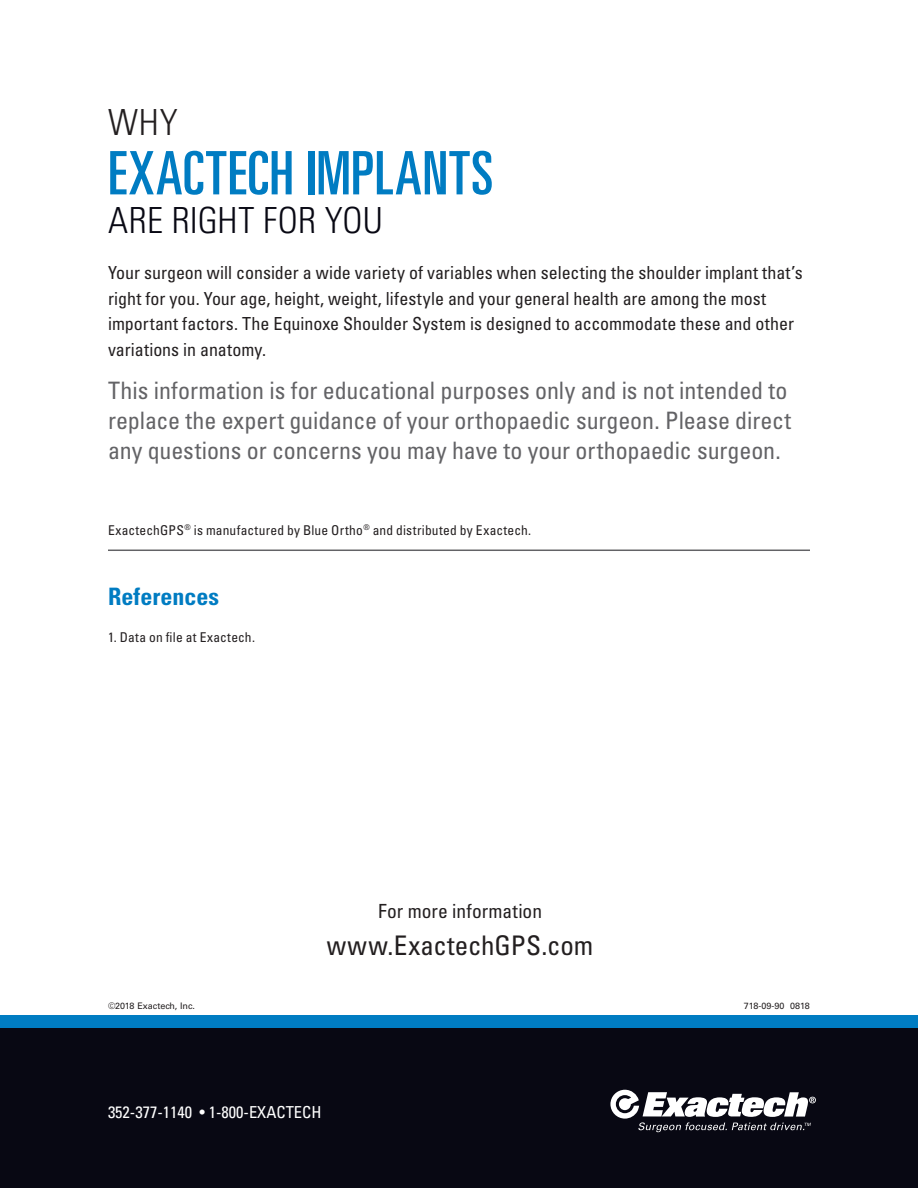
<style>
.page{position:relative;width:918px;height:1188px;background:#fff}
.page>*{position:absolute;margin:0;border:0;box-sizing:border-box;transform-origin:0 0}
.t1{font:ultra-condensed 60px "Univers LT Std";letter-spacing:.015em;color:#007cc2}
.t2{font:300 condensed 36px "Univers LT Std";letter-spacing:.005em;color:#080813}
.Headline_Inside{font:300 condensed 36px "Univers LT Std";color:#231f20}
.GetBackToWhatYouLove{font:condensed 27px "Univers LT Std";color:#231f20}
.Body_Text_Intro_Para{font:condensed 24px/30px "Univers LT Std";letter-spacing:-.005em;color:#636366}
.References_Subhead{font:700 condensed 24px "Univers LT Std";color:#007cc2}
.For_More_Info{font:condensed 19.5px "Univers LT Std";color:#231f20}
.Body_Text{font:condensed 18px/25.5px "Univers LT Std";color:#231f20}
.Corp_Ph_____Web{font:condensed 16.5px "Univers LT Std";color:#fff}
.References{font:condensed 13.5px "Univers LT Std";letter-spacing:.015em;color:#231f20}
.Copyright_-_Doc{font:9px "Univers LT Std";color:#231f20}
</style>
<div class="page">
<div style="left:0;top:1022px;width:918px;height:166px;background:#080813"></div>
<div style="left:0;top:1015px;width:918px;height:13px;background:#007cc2"></div>
<hr style="left:108px;top:550px;width:702px;height:1px;background:#636366">
<svg style="left:610px;top:1090px;width:206px;height:42px"></svg>
<p class="Headline_Inside" style="left:108px;top:101px;width:71px">WHY</p>
<p class="t1" style="left:108px;top:139px;width:387px">EXACTECH IMPLANTS</p>
<p class="t2" style="left:108px;top:199px;width:276px">ARE RIGHT FOR YOU</p>
<p class="Body_Text" style="left:108px;top:260px;width:696px">Your surgeon will consider a wide variety of variables when selecting the shoulder implant that’s right for you. Your age, height, weight, lifestyle and your general health are among the most important factors. The Equinoxe Shoulder System is designed to accommodate these and other variations in anatomy.</p>
<p class="Body_Text_Intro_Para" style="left:108px;top:375px;width:685px">This information is for educational purposes only and is not intended to replace the expert guidance of your orthopaedic surgeon. Please direct any questions or concerns you may have to your orthopaedic surgeon.</p>
<p class="References" style="left:108px;top:521px;width:425px">ExactechGPS<sup>®</sup> is manufactured by Blue Ortho<sup>®</sup> and distributed by Exactech.</p>
<p class="References_Subhead" style="left:108px;top:582px;width:113px">References</p>
<p class="References" style="left:108px;top:628px;width:149px">1. Data on file at Exactech.</p>
<p class="For_More_Info" style="left:378px;top:898px;width:166px">For more information</p>
<p class="GetBackToWhatYouLove" style="left:327px;top:928px;width:268px">www.ExactechGPS.com</p>
<p class="Copyright_-_Doc" style="left:108px;top:1001px;width:89px">©2018 Exactech, Inc.</p>
<p class="Copyright_-_Doc" style="left:744px;top:1001px;width:68px">718-09-90 0818</p>
<p class="Corp_Ph_____Web" style="left:108px;top:1101px;width:215px">352-377-1140 • 1-800-EXACTECH</p>
</div>
